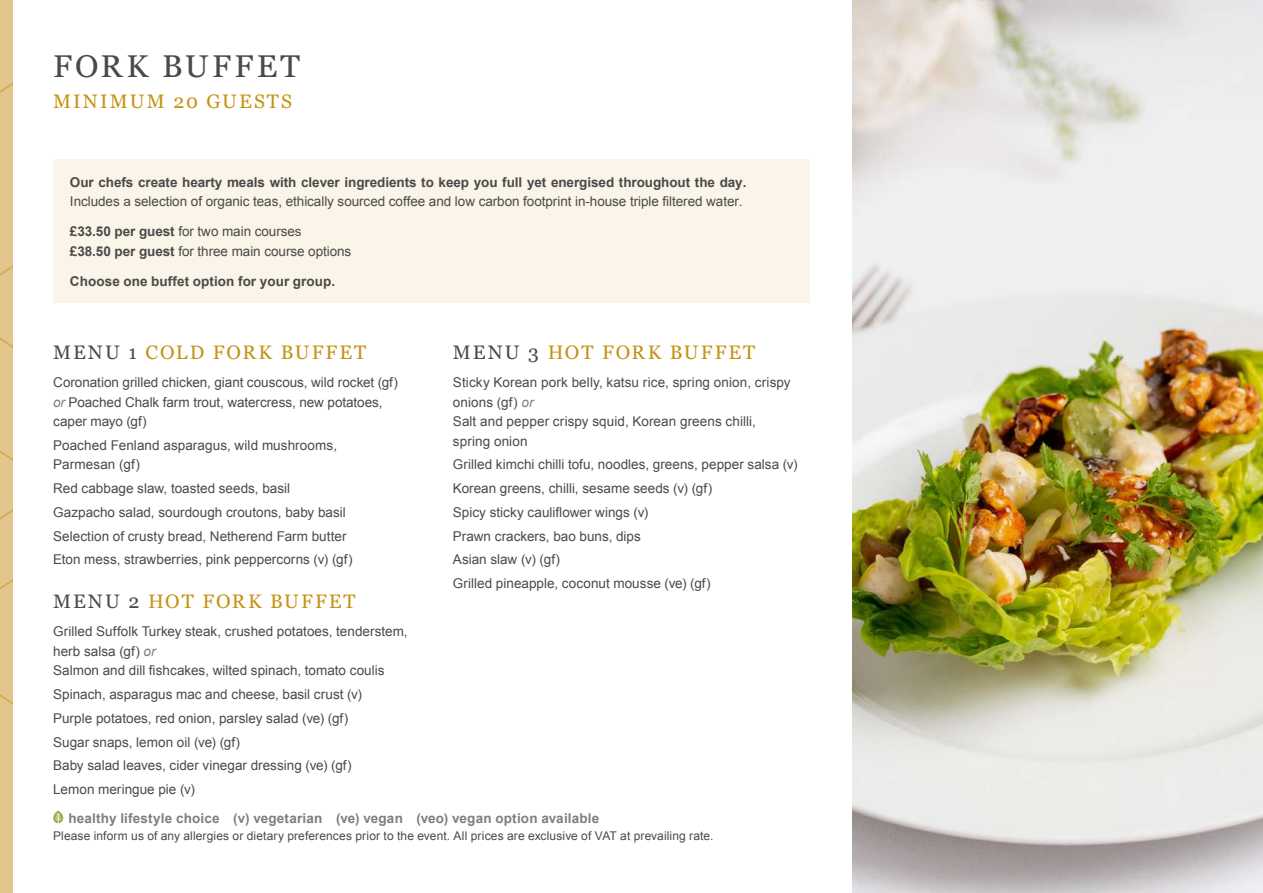
<style>
.page{position:relative;width:1263px;height:893px;background:#fff}
.page>*{position:absolute;margin:0;border:0;box-sizing:border-box;transform-origin:0 0}
.t1{font:31.5px "Georgia";letter-spacing:.105em;color:#4a4a49}
.t2{font:19.5px "Georgia";letter-spacing:.105em;color:#c59314}
.t3{font:13.5px/23.7px "Arial";color:#4a4a49}
.t4{font:700 13.5px "Arial";letter-spacing:-.005em;color:#4a4a49}
.t5{font:700 13.5px "Arial";letter-spacing:.015em;color:#7f7e7e}
.t6{font:12px "Arial";letter-spacing:.01em;color:#4a4a49}
.s1{font-weight:700}
.s2{color:#4a4a49}
.s3{font-style:italic;color:#7f7e7e}
</style>
<div class="page">
<div style="left:0;top:0;width:13px;height:893px;background:#e3c68e"></div>
<svg style="left:53px;top:810px;width:10px;height:13px"></svg>
<div style="left:53px;top:159px;width:757px;height:144px;background:#faf4e9"></div>
<img style="left:853px;top:0;width:410px;height:893px">
<h1 class="t1" style="left:53px;top:43px;width:248px">FORK BUFFET</h1>
<h2 class="t2" style="left:53px;top:87px;width:240px">MINIMUM 20 GUESTS</h2>
<p class="t4" style="left:70px;top:173px;width:678px">Our chefs create hearty meals with clever ingredients to keep you full yet energised throughout the day.</p>
<p class="t3" style="left:70px;top:190px;width:674px">Includes a selection of organic teas, ethically sourced coffee and low carbon footprint in-house triple filtered water.</p>
<p class="t3" style="left:70px;top:222px;width:283px;line-height:19.5px"><span class="s1">£33.50 per guest</span> for two main courses<br><span class="s1">£38.50 per guest</span> for three main course options</p>
<p class="t4" style="left:70px;top:272px;width:267px">Choose one buffet option for your group.</p>
<h2 class="t2" style="left:53px;top:338px;width:314px"><span class="s2">MENU 1</span> COLD FORK BUFFET</h2>
<p class="t3" style="left:53px;top:373px;width:346px;line-height:19.5px">Coronation grilled chicken, giant couscous, wild rocket (gf) <span class="s3">or</span> Poached Chalk farm trout, watercress, new potatoes, caper mayo (gf)</p>
<p class="t3" style="left:53px;top:436px;width:285px;line-height:19.5px">Poached Fenland asparagus, wild mushrooms,<br>Parmesan (gf)</p>
<p class="t3" style="left:53px;top:477px;width:301px">Red cabbage slaw, toasted seeds, basil Gazpacho salad, sourdough croutons, baby basil Selection of crusty bread, Netherend Farm butter Eton mess, strawberries, pink peppercorns (v) (gf)</p>
<h2 class="t2" style="left:53px;top:587px;width:304px"><span class="s2">MENU 2</span> HOT FORK BUFFET</h2>
<p class="t3" style="left:53px;top:622px;width:356px;line-height:19.5px">Grilled Suffolk Turkey steak, crushed potatoes, tenderstem, herb salsa (gf) <span class="s3">or<br></span>Salmon and dill fishcakes, wilted spinach, tomato coulis</p>
<p class="t3" style="left:53px;top:683px;width:310px">Spinach, asparagus mac and cheese, basil crust (v)<br>Purple potatoes, red onion, parsley salad (ve) (gf)<br>Sugar snaps, lemon oil (ve) (gf)<br>Baby salad leaves, cider vinegar dressing (ve) (gf)<br>Lemon meringue pie (v)</p>
<h2 class="t2" style="left:453px;top:338px;width:304px"><span class="s2">MENU 3</span> HOT FORK BUFFET</h2>
<p class="t3" style="left:453px;top:373px;width:339px;line-height:19.5px">Sticky Korean pork belly, katsu rice, spring onion, crispy onions (gf) <span class="s3">or<br></span>Salt and pepper crispy squid, Korean greens chilli, spring onion</p>
<p class="t3" style="left:453px;top:453px;width:346px">Grilled kimchi chilli tofu, noodles, greens, pepper salsa (v)<br>Korean greens, chilli, sesame seeds (v) (gf)<br>Spicy sticky cauliflower wings (v)<br>Prawn crackers, bao buns, dips<br>Asian slaw (v) (gf)<br>Grilled pineapple, coconut mousse (ve) (gf)</p>
<p class="t5" style="left:68px;top:810px;width:532px">healthy lifestyle choice (v) vegetarian (ve) vegan (veo) vegan option available</p>
<p class="t6" style="left:53px;top:828px;width:662px">Please inform us of any allergies or dietary preferences prior to the event. All prices are exclusive of VAT at prevailing rate.</p>
</div>
